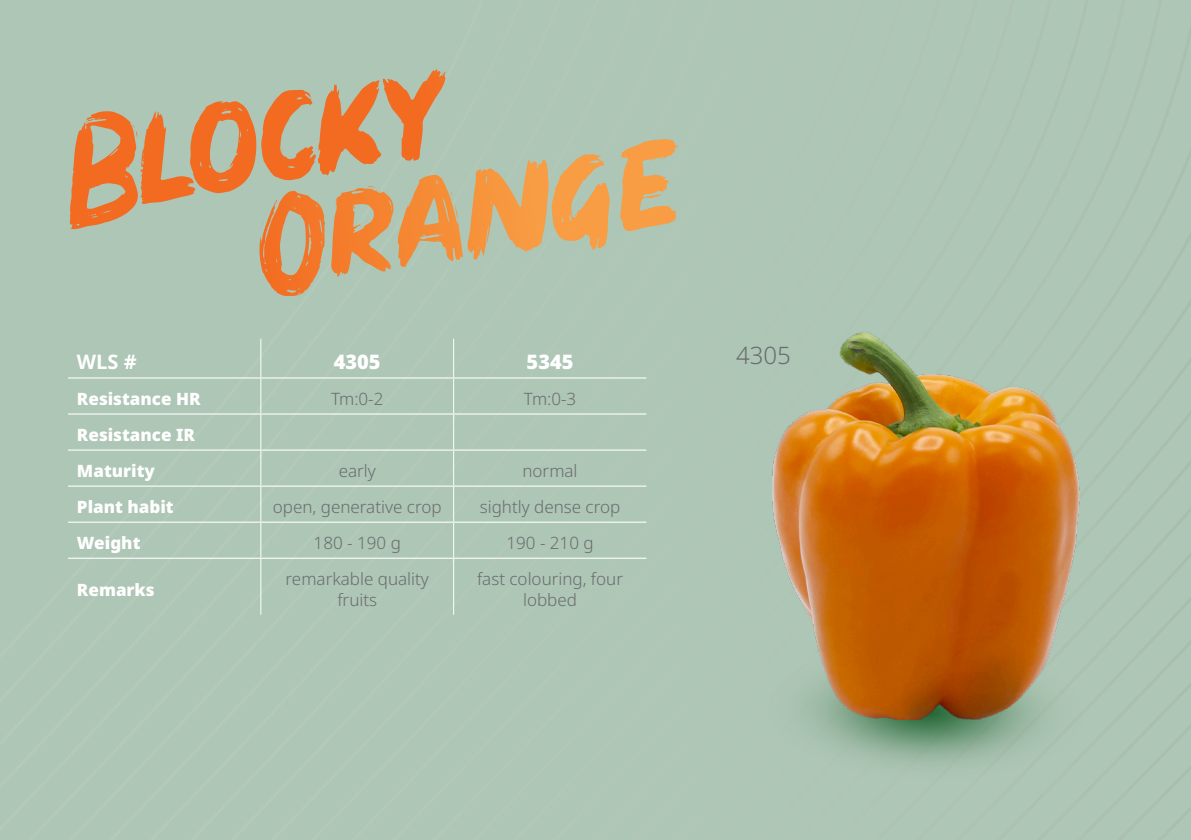
<style>
.page{position:relative;width:1191px;height:840px;background:#fff}
.page>*{position:absolute;margin:0;border:0;box-sizing:border-box;transform-origin:0 0}
.t1{font:24px "Noto Sans";color:#6b6b6e}
.t2{font:20px "Noto Sans";color:#fff}
.t3{font:17px/20.4px "Noto Sans";color:#6b6b6e;text-align:center}
.t4{font:17px "Noto Sans";color:#fff}
</style>
<div class="page">
<div style="left:0;top:0;width:1191px;height:839px;background:#adc6b5"></div>
<img style="left:737px;top:613px;width:400px;height:212px">
<svg style="left:620px;top:139px;width:56px;height:92px;background:#dbac6f"></svg>
<svg style="left:383px;top:68px;width:65px;height:93px;background:#c8a17a"></svg>
<hr style="left:260px;top:338px;width:1px;height:39px;background:#fff">
<hr style="left:453px;top:338px;width:1px;height:39px;background:#fff">
<hr style="left:260px;top:378px;width:1px;height:35px;background:#fff">
<hr style="left:453px;top:378px;width:1px;height:35px;background:#fff">
<hr style="left:260px;top:414px;width:1px;height:35px;background:#fff">
<hr style="left:453px;top:414px;width:1px;height:35px;background:#fff">
<hr style="left:260px;top:450px;width:1px;height:35px;background:#fff">
<hr style="left:453px;top:450px;width:1px;height:35px;background:#fff">
<hr style="left:260px;top:486px;width:1px;height:35px;background:#fff">
<hr style="left:453px;top:486px;width:1px;height:35px;background:#fff">
<hr style="left:260px;top:522px;width:1px;height:35px;background:#fff">
<hr style="left:453px;top:522px;width:1px;height:35px;background:#fff">
<hr style="left:260px;top:558px;width:1px;height:56px;background:#fff">
<hr style="left:453px;top:558px;width:1px;height:56px;background:#fff">
<hr style="left:68px;top:377px;width:193px;height:1px;background:#fff">
<hr style="left:261px;top:377px;width:192px;height:1px;background:#fff">
<hr style="left:453px;top:377px;width:193px;height:1px;background:#fff">
<hr style="left:68px;top:413px;width:193px;height:1px;background:#fff">
<hr style="left:261px;top:413px;width:192px;height:1px;background:#fff">
<hr style="left:453px;top:413px;width:193px;height:1px;background:#fff">
<hr style="left:68px;top:449px;width:193px;height:1px;background:#fff">
<hr style="left:261px;top:449px;width:192px;height:1px;background:#fff">
<hr style="left:453px;top:449px;width:193px;height:1px;background:#fff">
<hr style="left:68px;top:485px;width:193px;height:1px;background:#fff">
<hr style="left:261px;top:485px;width:192px;height:1px;background:#fff">
<hr style="left:453px;top:485px;width:193px;height:1px;background:#fff">
<hr style="left:68px;top:521px;width:193px;height:1px;background:#fff">
<hr style="left:261px;top:521px;width:192px;height:1px;background:#fff">
<hr style="left:453px;top:521px;width:193px;height:1px;background:#fff">
<hr style="left:68px;top:557px;width:193px;height:1px;background:#fff">
<hr style="left:261px;top:557px;width:192px;height:1px;background:#fff">
<hr style="left:453px;top:557px;width:193px;height:1px;background:#fff">
<img style="left:758px;top:299px;width:333px;height:420px">
<p class="t2" style="left:77px;top:347px;width:61px">WLS #</p>
<p class="t2" style="left:334px;top:347px;width:48px">4305</p>
<p class="t2" style="left:526px;top:347px;width:48px">5345</p>
<p class="t4" style="left:77px;top:387px;width:125px">Resistance HR</p>
<p class="t3" style="left:331px;top:389px;width:54px">Tm:0-2</p>
<p class="t3" style="left:524px;top:389px;width:54px">Tm:0-3</p>
<p class="t4" style="left:77px;top:423px;width:119px">Resistance IR</p>
<p class="t4" style="left:77px;top:459px;width:79px">Maturity</p>
<p class="t3" style="left:339px;top:461px;width:39px">early</p>
<p class="t3" style="left:522px;top:461px;width:57px">normal</p>
<p class="t4" style="left:77px;top:495px;width:98px">Plant habit</p>
<p class="t3" style="left:273px;top:497px;width:170px">open, generative crop</p>
<p class="t3" style="left:480px;top:497px;width:142px">sightly dense crop</p>
<p class="t4" style="left:77px;top:531px;width:65px">Weight</p>
<p class="t3" style="left:314px;top:533px;width:89px">180 - 190 g</p>
<p class="t3" style="left:506px;top:533px;width:89px">190 - 210 g</p>
<p class="t4" style="left:77px;top:577px;width:79px">Remarks</p>
<p class="t3" style="left:286px;top:569px;width:145px">remarkable quality fruits</p>
<p class="t3" style="left:477px;top:569px;width:148px">fast colouring, four lobbed</p>
<p class="t1" style="left:736px;top:338px;width:56px">4305</p>
</div>
